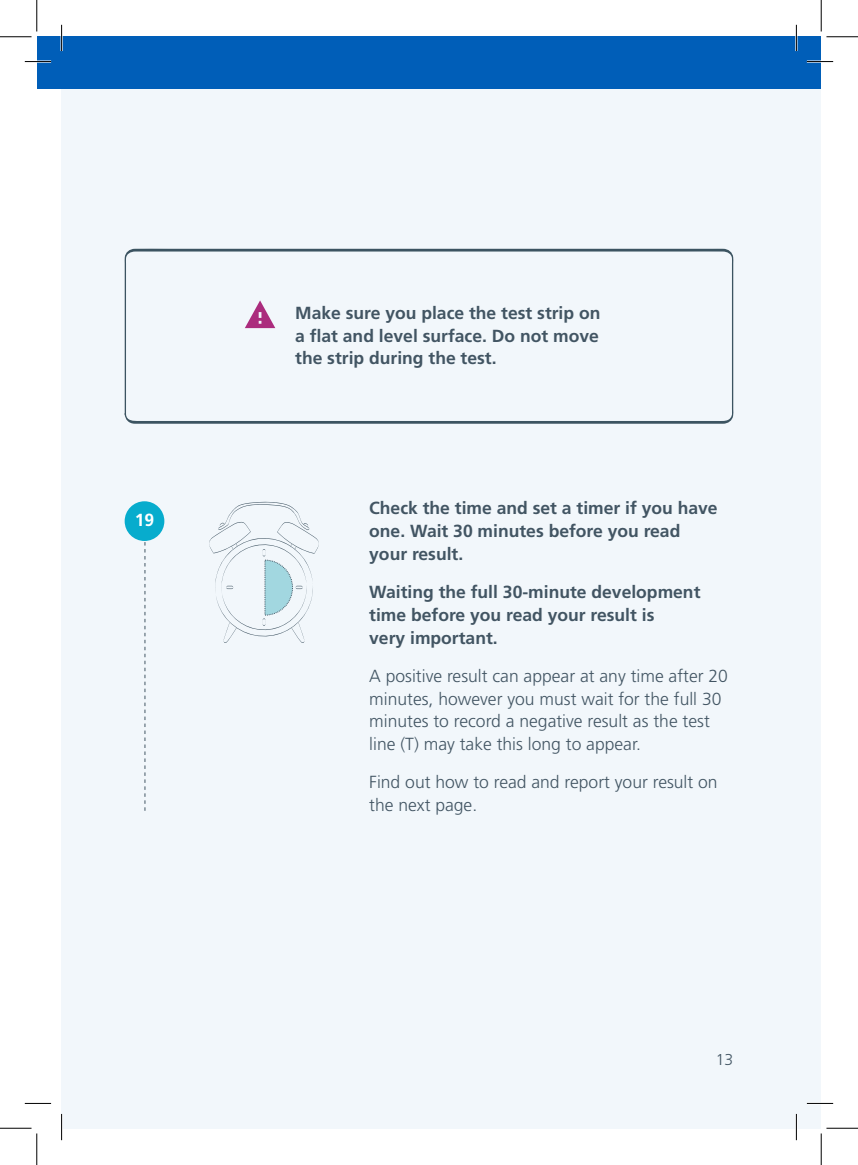
<style>
.page{position:relative;width:858px;height:1165px;background:#fff}
.page>*{position:absolute;margin:0;border:0;box-sizing:border-box;transform-origin:0 0}
.Paragraph_Bold__p{font:700 17.5px/22.8px "Frutiger LT Std";color:#425563}
.Paragraph_Black__p{font:300 17.5px/22.8px "Frutiger LT Std";color:#425563}
.Paragraph_White__p{font:700 17.5px "Frutiger LT Std";color:#fff}
.Page_number__p{font:300 15.75px "Frutiger LT Std";color:#425563}
</style>
<div class="page">
<div style="left:37px;top:37px;width:25px;height:52px;background:#005eb8"></div>
<div style="left:62px;top:89px;width:759px;height:1039px;background:#f2f7fb"></div>
<svg style="left:124px;top:249px;width:609px;height:175px"></svg>
<svg style="left:245px;top:300px;width:30px;height:28px"></svg>
<svg style="left:144px;top:542px;width:1px;height:269px"></svg>
<div style="left:125px;top:501px;width:39px;height:40px;background:#07accd;border-radius:50%"></div>
<svg style="left:209px;top:502px;width:110px;height:141px"></svg>
<div style="left:62px;top:37px;width:759px;height:52px;background:#005eb8"></div>
<hr style="left:25px;top:60px;width:26px;height:3px;background:#fff">
<hr style="left:806px;top:60px;width:26px;height:3px;background:#fff">
<hr style="left:806px;top:1102px;width:26px;height:2px;background:#fff">
<hr style="left:60px;top:25px;width:3px;height:26px;background:#fff">
<hr style="left:60px;top:1114px;width:3px;height:26px;background:#fff">
<hr style="left:795px;top:25px;width:2px;height:26px;background:#fff">
<hr style="left:795px;top:1114px;width:2px;height:26px;background:#fff">
<svg style="left:25px;top:61px;width:26px;height:1px"></svg>
<svg style="left:806px;top:61px;width:26px;height:1px"></svg>
<svg style="left:25px;top:1103px;width:26px;height:1px"></svg>
<svg style="left:806px;top:1103px;width:26px;height:1px"></svg>
<svg style="left:61px;top:25px;width:1px;height:26px"></svg>
<svg style="left:61px;top:1114px;width:1px;height:26px"></svg>
<svg style="left:795px;top:25px;width:1px;height:26px"></svg>
<svg style="left:795px;top:1114px;width:1px;height:26px"></svg>
<hr style="left:0;top:36px;width:32px;height:1px;background:#000">
<hr style="left:826px;top:36px;width:31px;height:1px;background:#000">
<hr style="left:0;top:1128px;width:32px;height:1px;background:#000">
<hr style="left:826px;top:1128px;width:31px;height:1px;background:#000">
<hr style="left:36px;top:0;width:1px;height:32px;background:#000">
<hr style="left:36px;top:1133px;width:1px;height:32px;background:#000">
<hr style="left:820px;top:0;width:1px;height:32px;background:#000">
<hr style="left:820px;top:1133px;width:1px;height:32px;background:#000">
<h2 class="Paragraph_White__p" style="left:135px;top:510px;width:21px">19</h2>
<h3 class="Paragraph_Bold__p" style="left:295px;top:301px;width:307px;text-align:justify">Make sure you place the test strip on a flat and level surface. Do not move the strip during the test.</h3>
<h3 class="Paragraph_Bold__p" style="left:369px;top:497px;width:350px">Check the time and set a timer if you have one. Wait 30 minutes before you read your result.</h3>
<h3 class="Paragraph_Bold__p" style="left:369px;top:581px;width:332px">Waiting the full 30-minute development time before you read your result is<br>very important.</h3>
<p class="Paragraph_Black__p" style="left:369px;top:665px;width:360px">A positive result can appear at any time after 20 minutes, however you must wait for the full 30 minutes to record a negative result as the test line (T) may take this long to appear.</p>
<p class="Paragraph_Black__p" style="left:369px;top:771px;width:350px">Find out how to read and report your result on the next page.</p>
<p class="Page_number__p" style="left:715px;top:1050px;width:19px">13</p>
</div>
